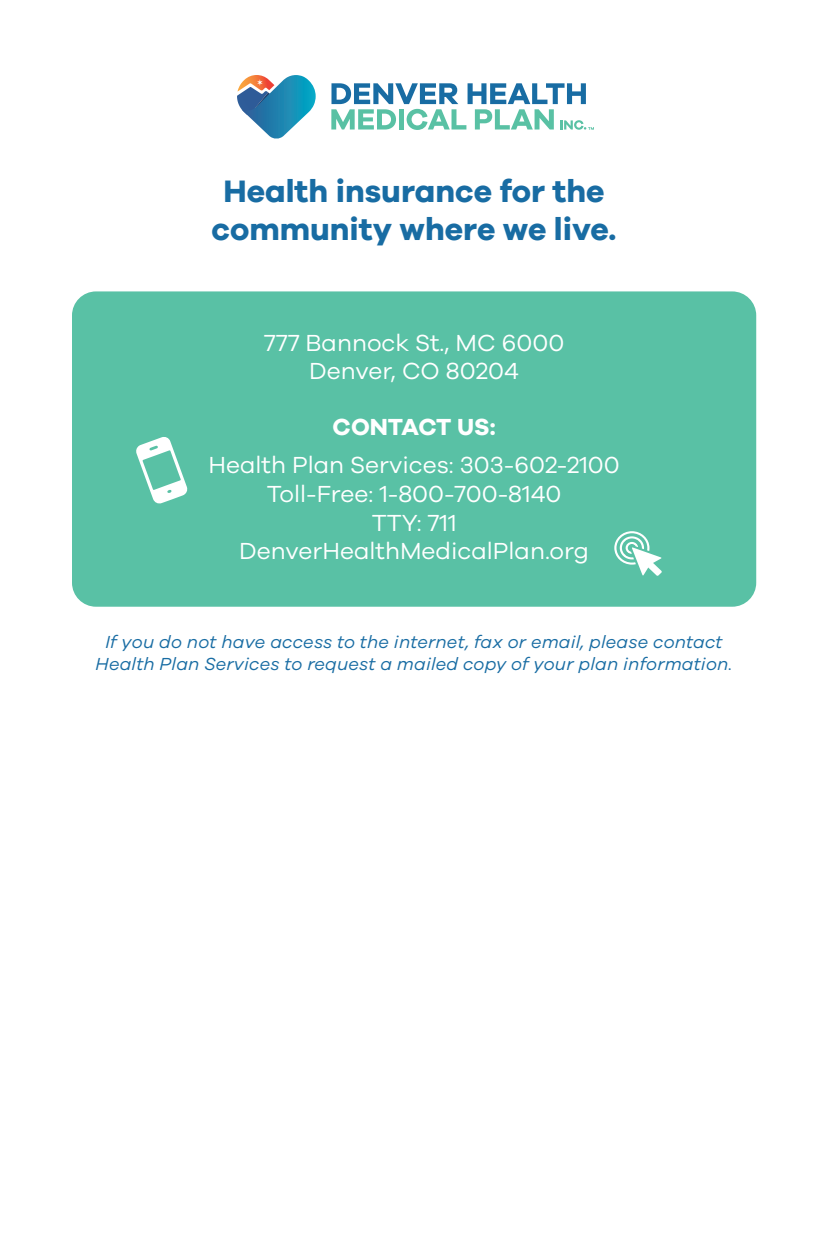
<style>
.page{position:relative;width:828px;height:1260px;background:#fff}
.page>*{position:absolute;margin:0;border:0;box-sizing:border-box;transform-origin:0 0}
.t1{font:700 32px/38.4px "Galano Grotesque";color:#186ca3;text-align:center}
.t2{font:24px/28.8px "Galano Grotesque";color:#fff;text-align:center}
.t3{font:700 24px "Galano Grotesque";color:#fff}
.NEW_Bullets{font:italic 18px/21.6px "Galano Grotesque";letter-spacing:.01em;color:#186ca3;text-align:center}
</style>
<div class="page">
<div style="left:72px;top:291px;width:684px;height:316px;background:#59c1a5;border-radius:24px"></div>
<svg style="left:237px;top:75px;width:79px;height:64px"></svg>
<svg style="left:331px;top:83px;width:263px;height:47px"></svg>
<svg style="left:136px;top:437px;width:52px;height:67px"></svg>
<svg style="left:614px;top:531px;width:48px;height:45px"></svg>
<p class="t1" style="left:212px;top:171px;width:406px">Health insurance for the community where we live.</p>
<p class="t2" style="left:264px;top:327px;width:302px">777 Bannock St., MC 6000<br>Denver, CO 80204</p>
<p class="t3" style="left:333px;top:412px;width:164px">CONTACT US:</p>
<p class="t2" style="left:208px;top:450px;width:413px">Health Plan Services: 303-602-2100</p>
<p class="t2" style="left:239px;top:478px;width:351px">Toll-Free: 1-800-700-8140<br>TTY: 711<br>DenverHealthMedicalPlan.org</p>
<p class="NEW_Bullets" style="left:96px;top:631px;width:638px">If you do not have access to the internet, fax or email, please contact<br>Health Plan Services to request a mailed copy of your plan information.</p>
</div>
